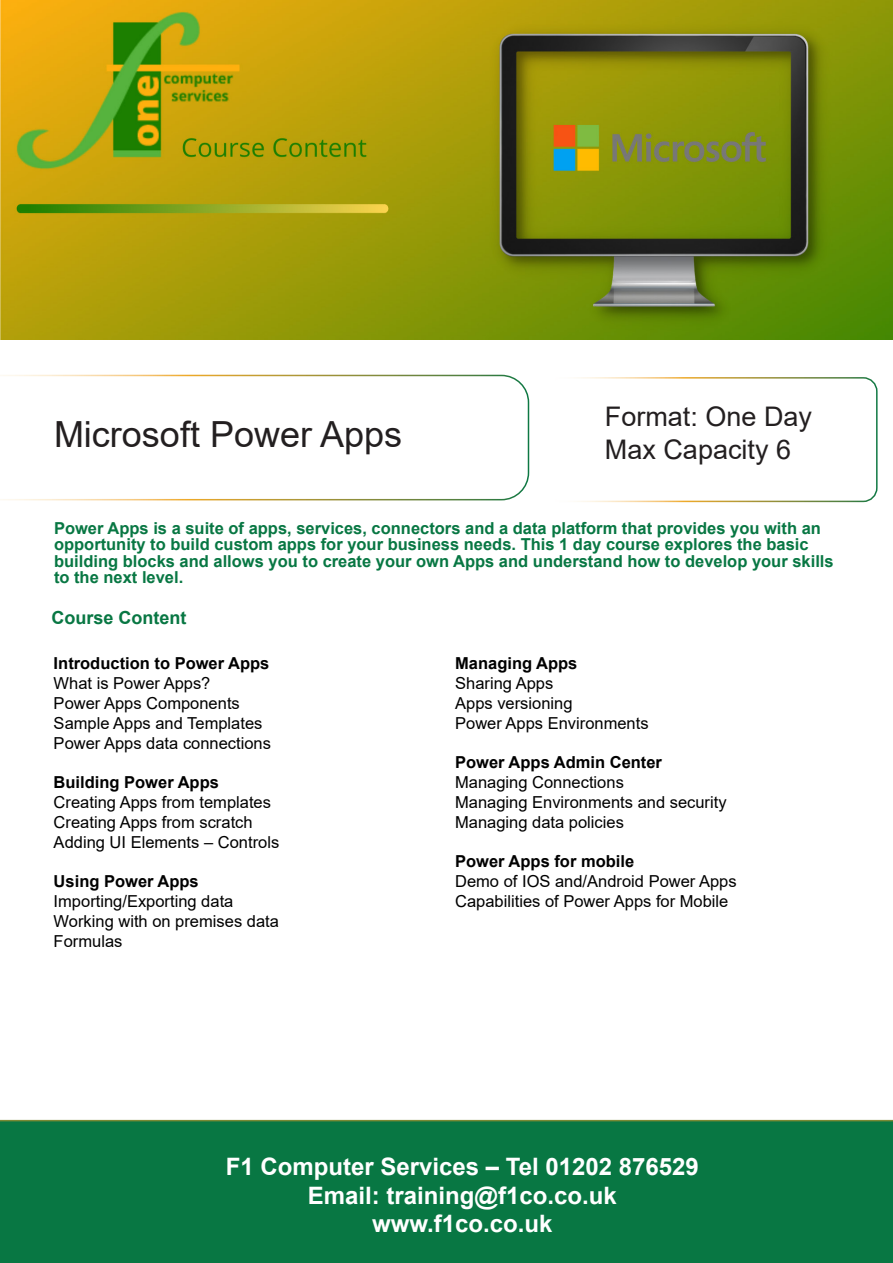
<style>
.page{position:relative;width:893px;height:1263px;background:#fff}
.page>*{position:absolute;margin:0;border:0;box-sizing:border-box;transform-origin:0 0}
.t1{font:36px "Arial";color:#231f20}
.t2{font:27px/32.4px "Arial";color:#231f20}
.t3{font:700 24px "Arial";color:#fff}
.t4{font:700 18px "Arial";color:#087743}
.t5{font:16.5px "Arial";color:#000}
.t6{font:700 16.5px/16.5px "Arial";color:#087743}
.t7{font:700 16.5px "Arial";color:#000}
</style>
<div class="page">
<img style="left:0;top:0;width:893px;height:340px">
<svg style="left:0;top:375px;width:529px;height:125px"></svg>
<div style="left:546px;top:377px;width:332px;height:125px;border:2px solid #fff;border-radius:14px"></div>
<div style="left:0;top:1120px;width:893px;height:143px;background:#087743"></div>
<p class="t1" style="left:54px;top:409px;width:350px">Microsoft Power Apps</p>
<p class="t2" style="left:605px;top:400px;width:209px">Format: One Day<br>Max Capacity 6</p>
<p class="t6" style="left:54px;top:520px;width:781px">Power Apps is a suite of apps, services, connectors and a data platform that provides you with an opportunity to build custom apps for your business needs. This 1 day course explores the basic building blocks and allows you to create your own Apps and understand how to develop your skills to the next level.</p>
<p class="t4" style="left:51px;top:605px;width:137px">Course Content</p>
<p class="t7" style="left:54px;top:652px;width:217px">Introduction to Power Apps</p>
<p class="t5" style="left:54px;top:672px;width:158px">What is Power Apps?</p>
<p class="t5" style="left:54px;top:692px;width:188px">Power Apps Components</p>
<p class="t5" style="left:54px;top:712px;width:210px">Sample Apps and Templates</p>
<p class="t5" style="left:54px;top:731px;width:219px">Power Apps data connections</p>
<p class="t7" style="left:54px;top:771px;width:167px">Building Power Apps</p>
<p class="t5" style="left:54px;top:791px;width:219px">Creating Apps from templates</p>
<p class="t5" style="left:54px;top:811px;width:200px">Creating Apps from scratch</p>
<p class="t5" style="left:54px;top:830px;width:227px">Adding UI Elements – Controls</p>
<p class="t7" style="left:54px;top:870px;width:147px">Using Power Apps</p>
<p class="t5" style="left:54px;top:890px;width:181px">Importing/Exporting data</p>
<p class="t5" style="left:54px;top:910px;width:227px">Working with on premises data</p>
<p class="t5" style="left:54px;top:929px;width:70px">Formulas</p>
<p class="t7" style="left:455px;top:652px;width:124px">Managing Apps</p>
<p class="t5" style="left:455px;top:672px;width:100px">Sharing Apps</p>
<p class="t5" style="left:455px;top:692px;width:119px">Apps versioning</p>
<p class="t5" style="left:455px;top:712px;width:195px">Power Apps Environments</p>
<p class="t7" style="left:455px;top:751px;width:208px">Power Apps Admin Center</p>
<p class="t5" style="left:455px;top:771px;width:170px">Managing Connections</p>
<p class="t5" style="left:455px;top:791px;width:273px">Managing Environments and security</p>
<p class="t5" style="left:455px;top:811px;width:170px">Managing data policies</p>
<p class="t7" style="left:455px;top:850px;width:181px">Power Apps for mobile</p>
<p class="t5" style="left:455px;top:870px;width:283px">Demo of IOS and/Android Power Apps</p>
<p class="t5" style="left:455px;top:890px;width:275px">Capabilities of Power Apps for Mobile</p>
<p class="t3" style="left:226px;top:1149px;width:475px">F1 Computer Services – Tel 01202 876529</p>
<p class="t3" style="left:308px;top:1178px;width:310px">Email: training@f1co.co.uk</p>
<p class="t3" style="left:372px;top:1207px;width:182px">www.f1co.co.uk</p>
</div>
